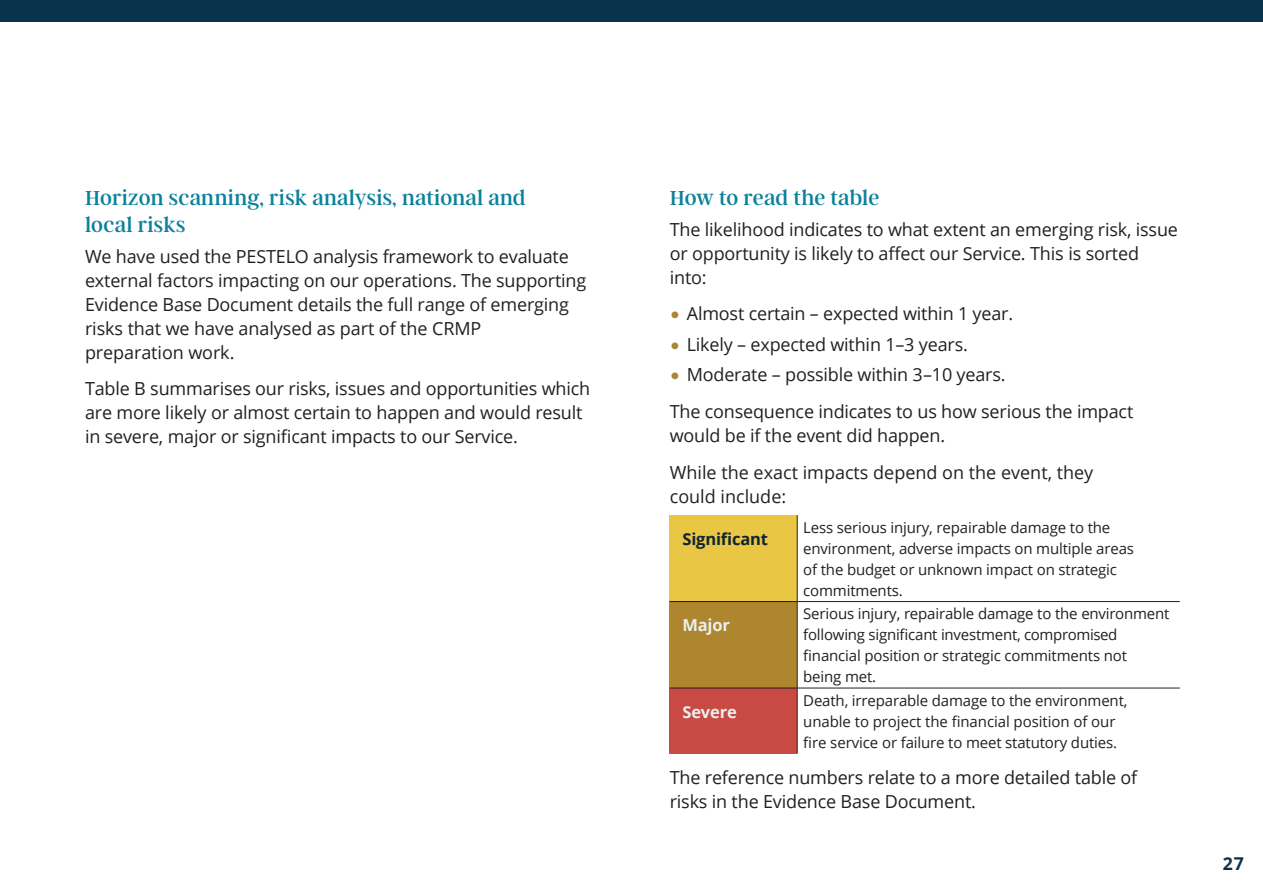
<style>
.page{position:relative;width:1263px;height:893px;background:#fff}
.page>*{position:absolute;margin:0;border:0;box-sizing:border-box;transform-origin:0 0}
.t1{font:22.5px/27px "Argent CF";letter-spacing:.01em;color:#0a819c}
.t2{font:18px/24px "Open Sans";letter-spacing:-.01em;color:#231f20}
.t3{font:700 17.7px "Open Sans";color:#09334d}
.t4{font:700 16.5px "Open Sans";letter-spacing:-.01em;color:#102432}
.t5{font:700 16.5px "Open Sans";letter-spacing:-.01em;color:#eaeff1}
.t6{font:15px/21px "Open Sans";letter-spacing:-.01em;color:#231f20}
.s1{font-family:"League Spartan";font-weight:100;color:#ad862d}
</style>
<div class="page">
<div style="left:0;top:0;width:1263px;height:21px;background:#09334d"></div>
<div style="left:670px;top:515px;width:127px;height:86px;background:#eac645"></div>
<div style="left:670px;top:601px;width:127px;height:87px;background:#ad862d"></div>
<div style="left:670px;top:688px;width:127px;height:65px;background:#c94a42"></div>
<hr style="left:797px;top:515px;width:1px;height:86px;background:#231f20">
<hr style="left:670px;top:601px;width:127px;height:1px;background:#231f20">
<hr style="left:797px;top:601px;width:383px;height:1px;background:#231f20">
<hr style="left:797px;top:602px;width:1px;height:86px;background:#231f20">
<hr style="left:670px;top:688px;width:127px;height:1px;background:#231f20">
<hr style="left:797px;top:688px;width:383px;height:1px;background:#231f20">
<hr style="left:797px;top:688px;width:1px;height:65px;background:#231f20">
<p class="t1" style="left:85px;top:185px;width:442px">Horizon scanning, risk analysis, national and local risks</p>
<p class="t2" style="left:85px;top:244px;width:503px">We have used the PESTELO analysis framework to evaluate external factors impacting on our operations. The supporting Evidence Base Document details the full range of emerging risks that we have analysed as part of the CRMP<br>preparation work.</p>
<p class="t2" style="left:85px;top:376px;width:507px">Table B summarises our risks, issues and opportunities which are more likely or almost certain to happen and would result in severe, major or significant impacts to our Service.</p>
<p class="t1" style="left:670px;top:185px;width:211px">How to read the table</p>
<p class="t2" style="left:670px;top:217px;width:510px">The likelihood indicates to what extent an emerging risk, issue or opportunity is likely to affect our Service. This is sorted into:</p>
<p class="t2" style="left:670px;top:298px;width:345px;line-height:30.5px"><span class="s1">∙</span> Almost certain – expected within 1 year. <span class="s1">∙</span> Likely – expected within 1–3 years.<br><span class="s1">∙</span> Moderate – possible within 3–10 years.</p>
<p class="t2" style="left:670px;top:399px;width:465px">The consequence indicates to us how serious the impact would be if the event did happen.</p>
<p class="t2" style="left:670px;top:460px;width:425px">While the exact impacts depend on the event, they could include:</p>
<p class="t4" style="left:682px;top:527px;width:87px">Significant</p>
<p class="t6" style="left:803px;top:516px;width:332px">Less serious injury, repairable damage to the environment, adverse impacts on multiple areas of the budget or unknown impact on strategic commitments.</p>
<p class="t5" style="left:682px;top:613px;width:49px">Major</p>
<p class="t6" style="left:803px;top:603px;width:368px">Serious injury, repairable damage to the environment following significant investment, compromised financial position or strategic commitments not<br>being met.</p>
<p class="t5" style="left:682px;top:700px;width:56px">Severe</p>
<p class="t6" style="left:803px;top:689px;width:326px">Death, irreparable damage to the environment, unable to project the financial position of our fire service or failure to meet statutory duties.</p>
<p class="t2" style="left:670px;top:765px;width:469px">The reference numbers relate to a more detailed table of risks in the Evidence Base Document.</p>
<p class="t3" style="left:1223px;top:851px;width:23px">27</p>
</div>
